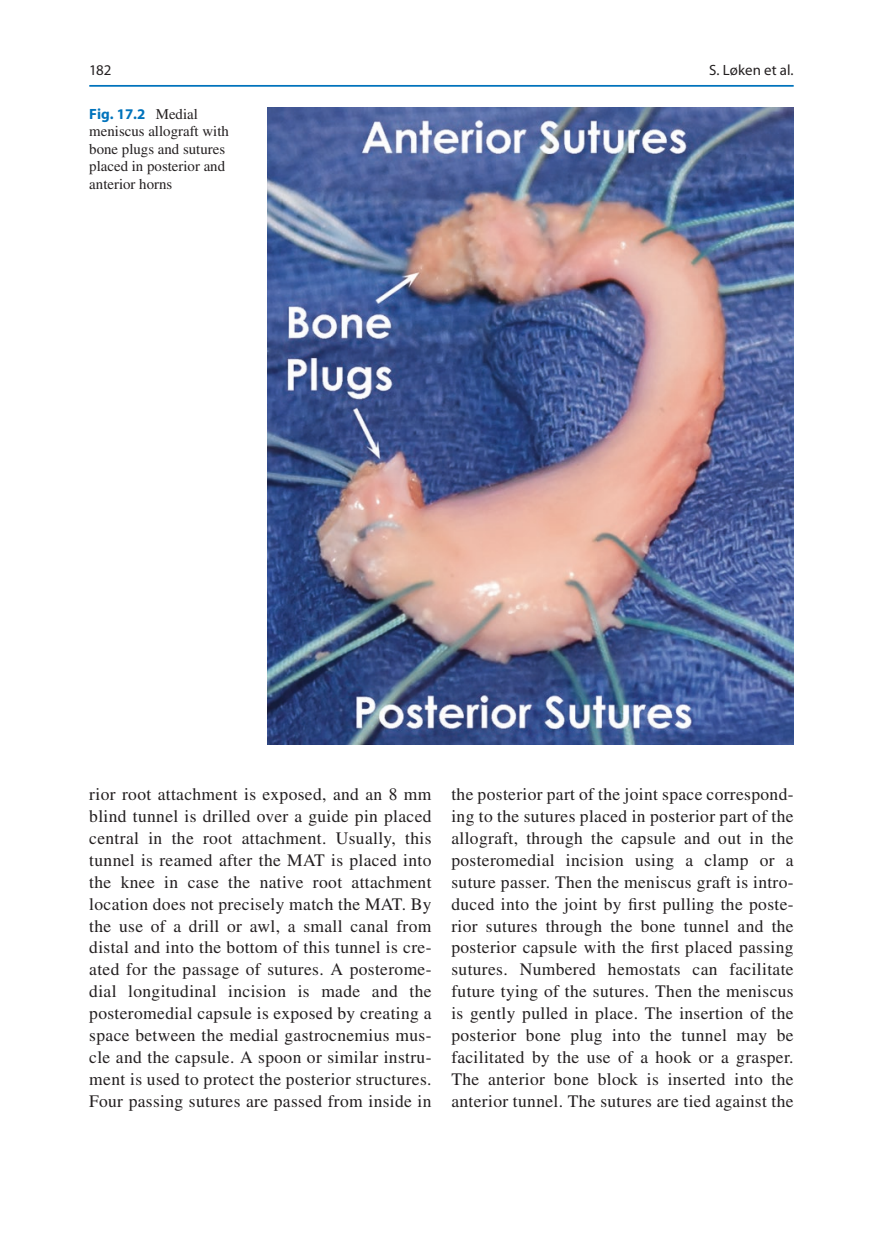
<style>
.page{position:relative;width:883px;height:1260px;background:#fff}
.page>*{position:absolute;margin:0;border:0;box-sizing:border-box;transform-origin:0 0}
.t1{font:17.5px/21.9px "Klqdsk Times";letter-spacing:.02em;color:#231f20;text-align:justify}
.t2{font:14.88px/17.5px "Klqdsk Times";color:#231f20}
.t3{font:700 14.88px "Pkvdkv Myriad";color:#0073bc}
.t4{font:14.88px "Ctvwbt Myriad";letter-spacing:.005em;color:#231f20}
.t5{font:14.88px "Nkdqkp Myriad";color:#231f20}
.s1{font-family:"Klqdsk Times";font-weight:400;color:#231f20}
</style>
<div class="page">
<img style="left:268px;top:107px;width:526px;height:638px">
<hr style="left:89px;top:85px;width:705px;height:2px;background:#0073bc">
<p class="t5" style="left:89px;top:63px;width:24px">182</p>
<p class="t3" style="left:89px;top:106px;width:110px">Fig. 17.2 <span class="s1">Medial</span></p>
<p class="t2" style="left:89px;top:122px;width:141px">meniscus allograft with bone plugs and sutures placed in posterior and anterior horns</p>
<p class="t4" style="left:709px;top:63px;width:86px">S. Løken et al.</p>
<p class="t1" style="left:89px;top:783px;width:344px">rior root attachment is exposed, and an 8 mm blind tunnel is drilled over a guide pin placed central in the root attachment. Usually, this tunnel is reamed after the MAT is placed into the knee in case the native root attachment location does not precisely match the MAT. By the use of a drill or awl, a small canal from distal and into the bottom of this tunnel is cre&shy;ated for the passage of sutures. A posterome&shy;dial longitudinal incision is made and the posteromedial capsule is exposed by creating a space between the medial gastrocnemius mus&shy;cle and the capsule. A spoon or similar instru&shy;ment is used to protect the posterior structures.<br>Four passing sutures are passed from inside in</p>
<p class="t1" style="left:451px;top:783px;width:344px">the posterior part of the joint space correspond&shy;ing to the sutures placed in posterior part of the allograft, through the capsule and out in the posteromedial incision using a clamp or a suture passer. Then the meniscus graft is intro&shy;duced into the joint by first pulling the poste&shy;rior sutures through the bone tunnel and the posterior capsule with the first placed passing sutures. Numbered hemostats can facilitate future tying of the sutures. Then the meniscus is gently pulled in place. The insertion of the posterior bone plug into the tunnel may be facilitated by the use of a hook or a grasper.<br>The anterior bone block is inserted into the anterior tunnel. The sutures are tied against the</p>
</div>
